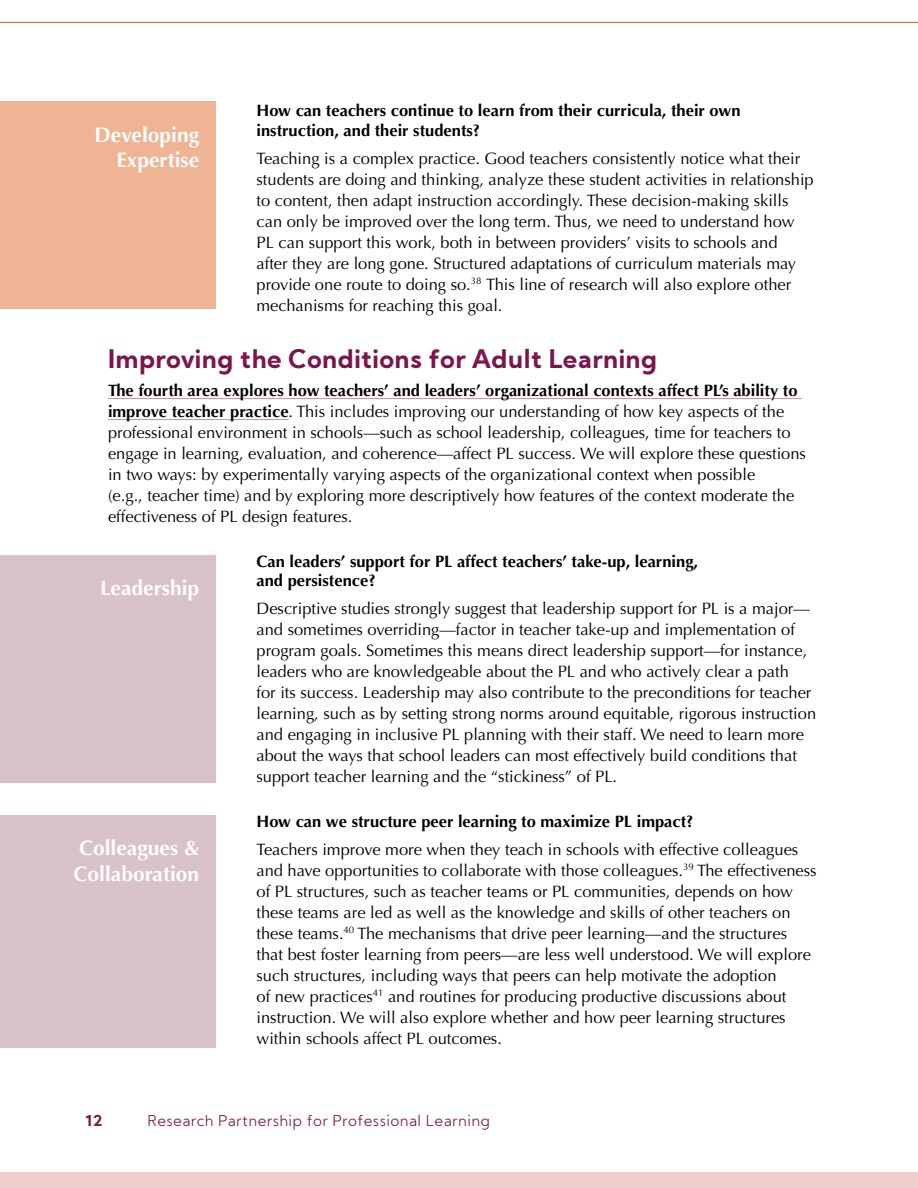
<style>
.page{position:relative;width:918px;height:1188px;background:#fff}
.page>*{position:absolute;margin:0;border:0;box-sizing:border-box;transform-origin:0 0}
.t1{font:700 25.5px "Kumbh Sans";letter-spacing:.02em;color:#7b164d}
.t2{font:700 21px/25.2px "Optima";color:#fff;text-align:right}
.t3{font:16.5px/21px "Optima";color:#000}
.t4{font:700 16.5px/19.5px "Optima";color:#000}
.t5{font:300 15px "Kumbh Sans";letter-spacing:.025em;color:#7b164d}
.t6{font:700 15px "Kumbh Sans";color:#7b164d}
.s1{font-weight:700}
</style>
<div class="page">
<hr style="left:0;top:22px;width:918px;height:1px;background:#dc5326">
<div style="left:0;top:1172px;width:918px;height:16px;background:#edcecd"></div>
<hr style="left:108px;top:398px;width:694px;height:1px;background:#bc91a0">
<hr style="left:108px;top:419px;width:181px;height:1px;background:#bc91a0">
<div style="left:0;top:101px;width:216px;height:208px;background:#efb493"></div>
<div style="left:0;top:555px;width:216px;height:228px;background:#d8c1c8"></div>
<div style="left:0;top:815px;width:216px;height:233px;background:#d8c1c8"></div>
<p class="t4" style="left:256px;top:101px;width:486px">How can teachers continue to learn from their curricula, their own instruction, and their students?</p>
<p class="t3" style="left:256px;top:148px;width:559px">Teaching is a complex practice. Good teachers consistently notice what their students are doing and thinking, analyze these student activities in relationship to content, then adapt instruction accordingly. These decision-making skills can only be improved over the long term. Thus, we need to understand how PL can support this work, both in between providers’ visits to schools and<br>after they are long gone. Structured adaptations of curriculum materials may provide one route to doing so.<sup>38</sup> This line of research will also explore other mechanisms for reaching this goal.</p>
<h1 class="t1" style="left:108px;top:342px;width:551px">Improving the Conditions for Adult Learning</h1>
<p class="t3" style="left:108px;top:380px;width:700px"><span class="s1">The fourth area explores how teachers’ and leaders’ organizational contexts affect PL’s ability to improve teacher practice</span>. This includes improving our understanding of how key aspects of the professional environment in schools—such as school leadership, colleagues, time for teachers to engage in learning, evaluation, and coherence—affect PL success. We will explore these questions in two ways: by experimentally varying aspects of the organizational context when possible<br>(e.g., teacher time) and by exploring more descriptively how features of the context moderate the effectiveness of PL design features.</p>
<p class="t4" style="left:256px;top:552px;width:443px">Can leaders’ support for PL affect teachers’ take-up, learning, and persistence?</p>
<p class="t3" style="left:256px;top:598px;width:561px">Descriptive studies strongly suggest that leadership support for PL is a major— and sometimes overriding—factor in teacher take-up and implementation of program goals. Sometimes this means direct leadership support—for instance, leaders who are knowledgeable about the PL and who actively clear a path<br>for its success. Leadership may also contribute to the preconditions for teacher learning, such as by setting strong norms around equitable, rigorous instruction and engaging in inclusive PL planning with their staff. We need to learn more about the ways that school leaders can most effectively build conditions that support teacher learning and the “stickiness” of PL.</p>
<p class="t4" style="left:256px;top:812px;width:439px">How can we structure peer learning to maximize PL impact?</p>
<p class="t3" style="left:256px;top:839px;width:562px">Teachers improve more when they teach in schools with effective colleagues and have opportunities to collaborate with those colleagues.<sup>39</sup> The effectiveness of PL structures, such as teacher teams or PL communities, depends on how these teams are led as well as the knowledge and skills of other teachers on these teams.<sup>40</sup> The mechanisms that drive peer learning—and the structures that best foster learning from peers—are less well understood. We will explore such structures, including ways that peers can help motivate the adoption<br>of new practices<sup>41</sup> and routines for producing productive discussions about instruction. We will also explore whether and how peer learning structures within schools affect PL outcomes.</p>
<p class="t2" style="left:95px;top:122px;width:106px">Developing<br>Expertise</p>
<p class="t2" style="left:100px;top:576px;width:101px">Leadership</p>
<p class="t2" style="left:74px;top:836px;width:127px;text-align:left">Colleagues &amp;<br>Collaboration</p>
<p class="t6" style="left:86px;top:1111px;width:19px">12</p>
<p class="t5" style="left:148px;top:1112px;width:344px">Research Partnership for Professional Learning</p>
</div>
